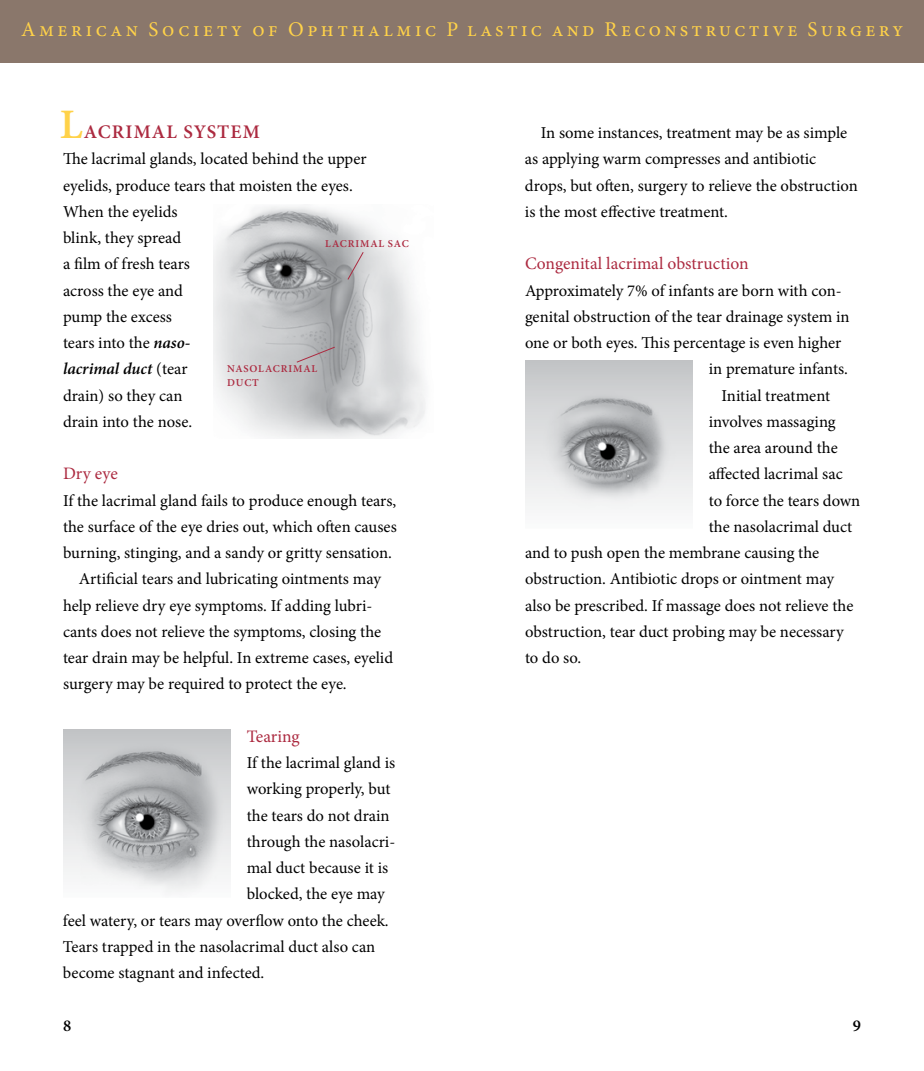
<style>
.page{position:relative;width:924px;height:1071px;background:#fff}
.page>*{position:absolute;margin:0;border:0;box-sizing:border-box;transform-origin:0 0}
.t1{font:21px "Minion Pro";letter-spacing:.155em;color:#ffd249}
.t2{font:600 19.25px "Minion Pro";letter-spacing:.06em;color:#ac2a40}
.t3{font:17.5px "Minion Pro";color:#ac2a40}
.t4{font:16.62px/26.2px "Minion Pro";letter-spacing:-.005em;color:#000}
.t5{font:600 16.62px "Minion Pro";color:#000}
.t6{font:600 10.5px/14px "Minion Pro";letter-spacing:.08em;color:#ac2a40}
.s1{font-size:42px;color:#ffd249}
.s2{font-weight:600;font-style:italic}
</style>
<div class="page">
<img style="left:63px;top:730px;width:168px;height:163px">
<img style="left:525px;top:360px;width:168px;height:149px">
<img style="left:214px;top:206px;width:212px;height:232px">
<svg style="left:347px;top:251px;width:17px;height:30px"></svg>
<svg style="left:296px;top:346px;width:40px;height:17px"></svg>
<div style="left:441px;top:0;width:483px;height:63px;background:#8a776b"></div>
<div style="left:0;top:0;width:483px;height:63px;background:#8a776b"></div>
<p class="t1" style="left:21px;top:15px;width:884px">American Society of Ophthalmic P lastic and Reconstructive Surgery</p>
<p class="t2" style="left:60px;top:119px;width:202px"><span class="s1">L</span>ACRIMAL SYSTEM</p>
<p class="t4" style="left:63px;top:146px;width:305px">The lacrimal glands, located behind the upper eyelids, produce tears that moisten the eyes.<br>When the eyelids<br>blink, they spread<br>a film of fresh tears<br>across the eye and<br>pump the excess<br>tears into the <span class="s2">naso-<br>lacrimal duct</span> (tear<br>drain) so they can<br>drain into the nose.</p>
<p class="t6" style="left:325px;top:237px;width:85px">LACRIMAL SAC</p>
<p class="t6" style="left:227px;top:362px;width:92px">NASOLACRIMAL<br>DUCT</p>
<p class="t3" style="left:63px;top:462px;width:56px">Dry eye</p>
<p class="t4" style="left:63px;top:487px;width:335px">If the lacrimal gland fails to produce enough tears,</p>
<p class="t4" style="left:63px;top:513px;width:335px">the surface of the eye dries out, which often causes</p>
<p class="t4" style="left:63px;top:540px;width:331px">burning, stinging, and a sandy or gritty sensation.</p>
<p class="t4" style="left:79px;top:566px;width:304px">Artificial tears and lubricating ointments may</p>
<p class="t4" style="left:63px;top:592px;width:311px">help relieve dry eye symptoms. If adding lubri-</p>
<p class="t4" style="left:63px;top:618px;width:320px">cants does not relieve the symptoms, closing the</p>
<p class="t4" style="left:63px;top:645px;width:332px">tear drain may be helpful. In extreme cases, eyelid</p>
<p class="t4" style="left:63px;top:671px;width:285px">surgery may be required to protect the eye.</p>
<p class="t3" style="left:247px;top:725px;width:55px">Tearing</p>
<p class="t4" style="left:247px;top:750px;width:150px">If the lacrimal gland is</p>
<p class="t4" style="left:247px;top:776px;width:145px">working properly, but</p>
<p class="t4" style="left:247px;top:802px;width:144px">the tears do not drain</p>
<p class="t4" style="left:247px;top:828px;width:150px">through the nasolacri-</p>
<p class="t4" style="left:247px;top:855px;width:143px">mal duct because it is</p>
<p class="t4" style="left:247px;top:881px;width:140px">blocked, the eye may</p>
<p class="t4" style="left:63px;top:907px;width:327px">feel watery, or tears may overflow onto the cheek.</p>
<p class="t4" style="left:63px;top:933px;width:314px">Tears trapped in the nasolacrimal duct also can</p>
<p class="t4" style="left:63px;top:960px;width:203px">become stagnant and infected.</p>
<p class="t4" style="left:525px;top:120px;width:334px;text-indent:16px">In some instances, treatment may be as simple as applying warm compresses and antibiotic drops, but often, surgery to relieve the obstruction is the most effective treatment.</p>
<p class="t3" style="left:525px;top:252px;width:225px">Congenital lacrimal obstruction</p>
<p class="t4" style="left:525px;top:277px;width:318px">Approximately 7% of infants are born with con-</p>
<p class="t4" style="left:525px;top:303px;width:326px">genital obstruction of the tear drainage system in</p>
<p class="t4" style="left:525px;top:330px;width:318px">one or both eyes. This percentage is even higher</p>
<p class="t4" style="left:709px;top:356px;width:141px">in premature infants.</p>
<p class="t4" style="left:722px;top:382px;width:110px">Initial treatment</p>
<p class="t4" style="left:709px;top:408px;width:128px">involves massaging</p>
<p class="t4" style="left:709px;top:435px;width:131px">the area around the</p>
<p class="t4" style="left:709px;top:461px;width:136px">affected lacrimal sac</p>
<p class="t4" style="left:709px;top:487px;width:153px">to force the tears down</p>
<p class="t4" style="left:709px;top:513px;width:145px">the nasolacrimal duct</p>
<p class="t4" style="left:525px;top:540px;width:296px">and to push open the membrane causing the</p>
<p class="t4" style="left:525px;top:566px;width:311px">obstruction. Antibiotic drops or ointment may</p>
<p class="t4" style="left:525px;top:592px;width:330px">also be prescribed. If massage does not relieve the</p>
<p class="t4" style="left:525px;top:618px;width:321px">obstruction, tear duct probing may be necessary</p>
<p class="t4" style="left:525px;top:645px;width:58px">to do so.</p>
<p class="t5" style="left:63px;top:1014px;width:10px">8</p>
<p class="t5" style="left:853px;top:1014px;width:10px">9</p>
</div>
